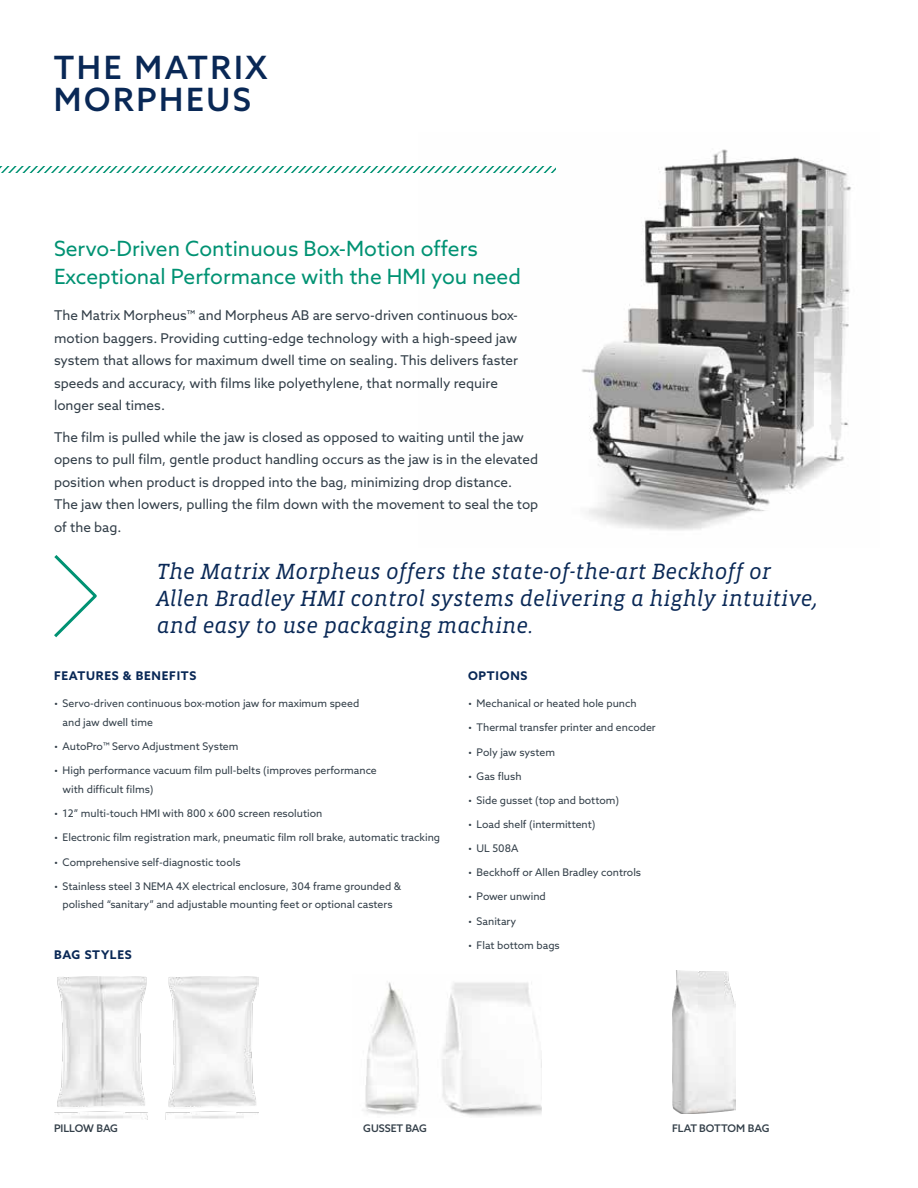
<style>
.page{position:relative;width:918px;height:1188px;background:#fff}
.page>*{position:absolute;margin:0;border:0;box-sizing:border-box;transform-origin:0 0}
.t1{font:500 32.1px/32.1px "Azo Sans";letter-spacing:.08em;color:#092856}
.t2{font:italic 22.5px/27px "Vista Slab OTCE";color:#092856}
.t3{font:21px/28.5px "Azo Sans";color:#009273}
.t4{font:13.5px/22.5px "Azo Sans";color:#323e48}
.t5{font:700 12px "Azo Sans";letter-spacing:.06em;color:#092856}
.t6{font:10.5px/18.8px "Azo Sans";color:#323e48}
.t7{font:500 10.5px "Azo Sans";color:#323e48}
</style>
<div class="page">
<img style="left:555px;top:149px;width:296px;height:381px">
<img style="left:55px;top:977px;width:204px;height:143px">
<img style="left:365px;top:982px;width:177px;height:135px">
<img style="left:672px;top:970px;width:63px;height:144px">
<svg style="left:54px;top:555px;width:43px;height:83px"></svg>
<svg style="left:0;top:166px;width:555px;height:7px"></svg>
<h1 class="t1" style="left:54px;top:51px;width:215px">THE MATRIX<br>MORPHEUS</h1>
<h3 class="t3" style="left:54px;top:234px;width:468px">Servo-Driven Continuous Box-Motion offers<br>Exceptional Performance with the HMI you need</h3>
<p class="t4" style="left:54px;top:304px;width:466px">The Matrix Morpheus™ and Morpheus AB are servo-driven continuous box&shy;motion baggers. Providing cutting-edge technology with a high-speed jaw system that allows for maximum dwell time on sealing. This delivers faster speeds and accuracy, with films like polyethylene, that normally require longer seal times.</p>
<p class="t4" style="left:54px;top:425px;width:486px">The film is pulled while the jaw is closed as opposed to waiting until the jaw opens to pull film, gentle product handling occurs as the jaw is in the elevated position when product is dropped into the bag, minimizing drop distance.<br>The jaw then lowers, pulling the film down with the movement to seal the top of the bag.</p>
<h2 class="t2" style="left:157px;top:557px;width:662px">The Matrix Morpheus offers the state-of-the-art Beckhoff or<br>Allen Bradley HMI control systems delivering a highly intuitive, and easy to use packaging machine.</h2>
<p class="t5" style="left:54px;top:668px;width:144px">FEATURES &amp; BENEFITS</p>
<p class="t6" style="left:63px;top:694px;width:298px;text-indent:-9px">• Servo-driven continuous box-motion jaw for maximum speed and jaw dwell time</p>
<p class="t6" style="left:54px;top:737px;width:186px">• AutoPro™ Servo Adjustment System</p>
<p class="t6" style="left:63px;top:761px;width:316px;text-indent:-9px">• High performance vacuum film pull-belts (improves performance with difficult films)</p>
<p class="t6" style="left:54px;top:804px;width:270px">• 12” multi-touch HMI with 800 x 600 screen resolution</p>
<p class="t6" style="left:54px;top:828px;width:388px">• Electronic film registration mark, pneumatic film roll brake, automatic tracking</p>
<p class="t6" style="left:54px;top:852px;width:188px">• Comprehensive self-diagnostic tools</p>
<p class="t6" style="left:54px;top:876px;width:349px;text-align:center">• Stainless steel 3 NEMA 4X electrical enclosure, 304 frame grounded &amp; polished “sanitary” and adjustable mounting feet or optional casters</p>
<p class="t5" style="left:54px;top:947px;width:79px">BAG STYLES</p>
<p class="t5" style="left:468px;top:668px;width:61px">OPTIONS</p>
<p class="t6" style="left:468px;top:694px;width:170px">• Mechanical or heated hole punch</p>
<p class="t6" style="left:468px;top:718px;width:189px">• Thermal transfer printer and encoder</p>
<p class="t6" style="left:468px;top:742px;width:89px">• Poly jaw system</p>
<p class="t6" style="left:468px;top:766px;width:55px">• Gas flush</p>
<p class="t6" style="left:468px;top:791px;width:153px">• Side gusset (top and bottom)</p>
<p class="t6" style="left:468px;top:815px;width:129px">• Load shelf (intermittent)</p>
<p class="t6" style="left:468px;top:839px;width:52px">• UL 508A</p>
<p class="t6" style="left:468px;top:863px;width:175px">• Beckhoff or Allen Bradley controls</p>
<p class="t6" style="left:468px;top:887px;width:79px">• Power unwind</p>
<p class="t6" style="left:468px;top:911px;width:50px">• Sanitary</p>
<p class="t6" style="left:468px;top:936px;width:93px">• Flat bottom bags</p>
<p class="t7" style="left:54px;top:1121px;width:66px">PILLOW BAG</p>
<p class="t7" style="left:363px;top:1121px;width:65px">GUSSET BAG</p>
<p class="t7" style="left:672px;top:1121px;width:99px">FLAT BOTTOM BAG</p>
</div>
